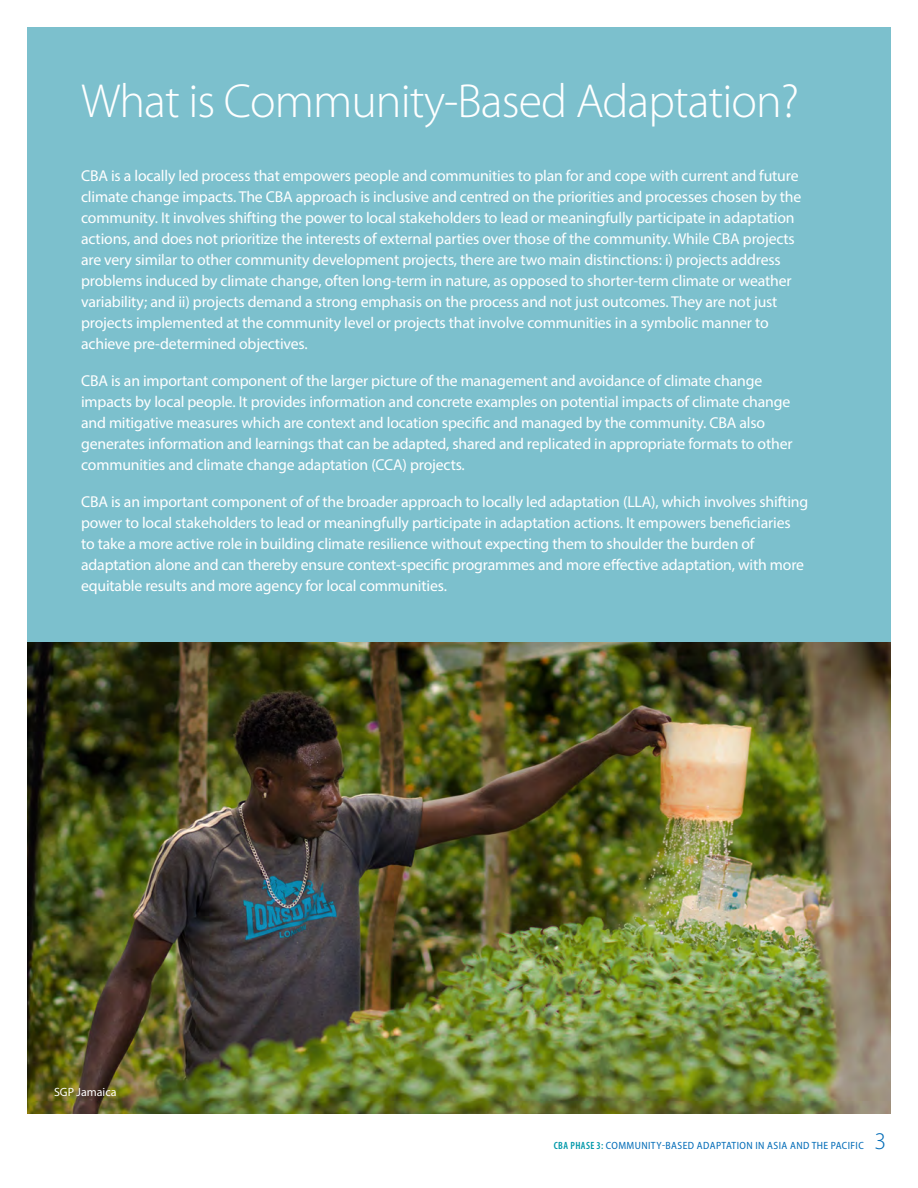
<style>
.page{position:relative;width:918px;height:1188px;background:#fff}
.page>*{position:absolute;margin:0;border:0;box-sizing:border-box;transform-origin:0 0}
.t1{font:300 48px "Myriad Pro";letter-spacing:-.02em;color:#fff}
.t2{font:300 24px "Myriad Pro";color:#006bb7}
.t3{font:15.75px/21px "Myriad Pro";letter-spacing:-.01em;color:#fff}
.t4{font:12px "Myriad Pro";color:#fff}
.t5{font:semi-condensed 10.5px "Myriad Pro";letter-spacing:.04em;color:#006bb7}
.s1{font-weight:600;font-stretch:condensed;color:#0098a9}
</style>
<div class="page">
<img style="left:27px;top:641px;width:864px;height:473px">
<div style="left:27px;top:27px;width:864px;height:614px;background:#7cc0cd"></div>
<h1 class="t1" style="left:81px;top:72px;width:720px">What is Community-Based Adaptation?</h1>
<p class="t3" style="left:81px;top:165px;width:722px">CBA is a locally led process that empowers people and communities to plan for and cope with current and future climate change impacts. The CBA approach is inclusive and centred on the priorities and processes chosen by the community. It involves shifting the power to local stakeholders to lead or meaningfully participate in adaptation actions, and does not prioritize the interests of external parties over those of the community. While CBA projects are very similar to other community development projects, there are two main distinctions: i) projects address problems induced by climate change, often long-term in nature, as opposed to shorter-term climate or weather variability; and ii) projects demand a strong emphasis on the process and not just outcomes. They are not just projects implemented at the community level or projects that involve communities in a symbolic manner to achieve pre-determined objectives.</p>
<p class="t3" style="left:81px;top:370px;width:713px">CBA is an important component of the larger picture of the management and avoidance of climate change impacts by local people. It provides information and concrete examples on potential impacts of climate change and mitigative measures which are context and location specific and managed by the community. CBA also generates information and learnings that can be adapted, shared and replicated in appropriate formats to other communities and climate change adaptation (CCA) projects.</p>
<p class="t3" style="left:81px;top:491px;width:729px">CBA is an important component of of the broader approach to locally led adaptation (LLA), which involves shifting power to local stakeholders to lead or meaningfully participate in adaptation actions. It empowers beneficiaries<br>to take a more active role in building climate resilience without expecting them to shoulder the burden of adaptation alone and can thereby ensure context-specific programmes and more effective adaptation, with more equitable results and more agency for local communities.</p>
<p class="t4" style="left:54px;top:1084px;width:64px">SGP Jamaica</p>
<p class="t5" style="left:554px;top:1140px;width:312px"><span class="s1">CBA PHASE 3:</span> COMMUNITY-BASED ADAPTATION IN ASIA AND THE PACIFIC</p>
<h2 class="t2" style="left:874px;top:1127px;width:13px">3</h2>
</div>
